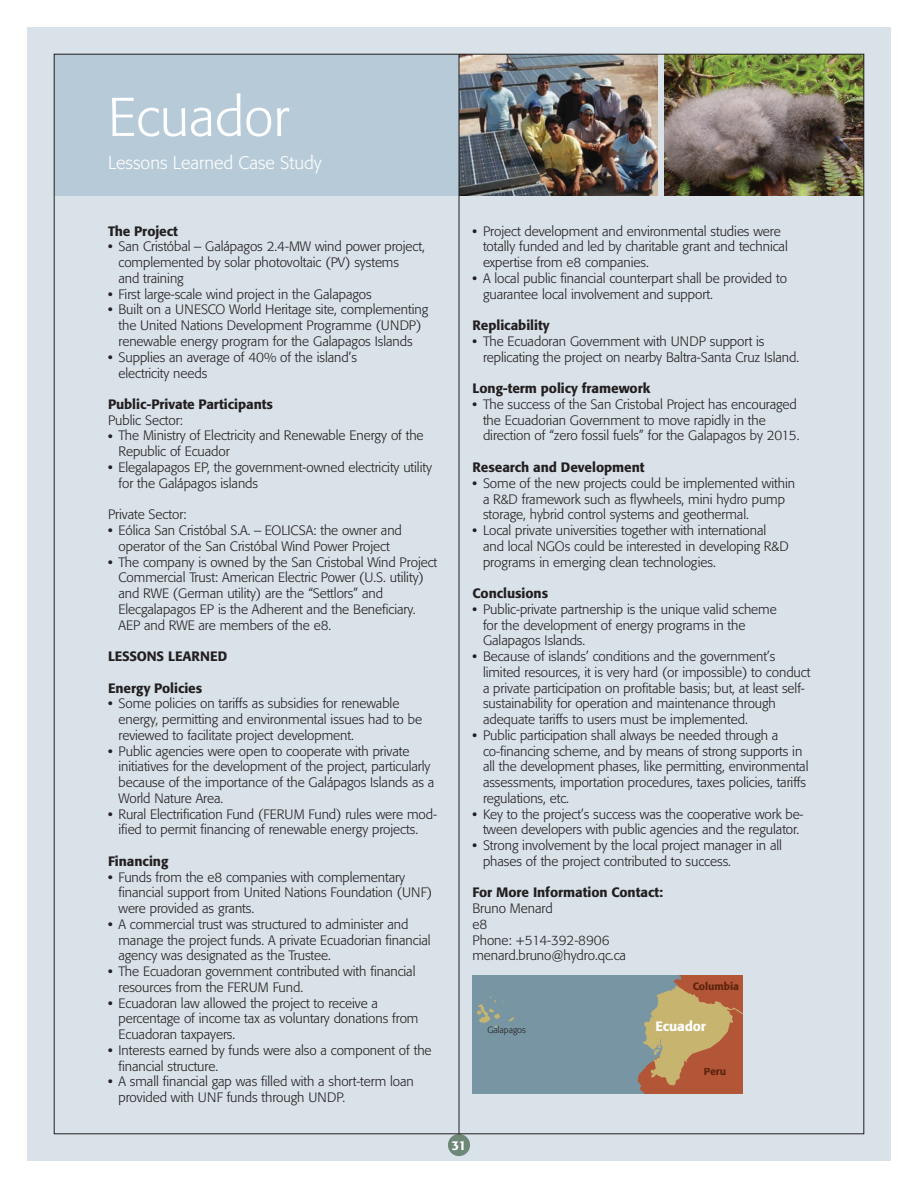
<style>
.page{position:relative;width:918px;height:1188px;background:#fff}
.page>*{position:absolute;margin:0;border:0;box-sizing:border-box;transform-origin:0 0}
.t1{font:300 54px "Formata";color:#fff}
.t2{font:300 18px "Formata";color:#fff}
.t3{font:300 13.5px/15.8px "Formata";letter-spacing:-.005em;color:#231f20}
.t4{font:500 13.5px "Formata";letter-spacing:-.005em;color:#231f20}
.t5{font:500 13.5px "Formata";letter-spacing:-.005em;color:#fff}
.t6{font:500 12.75px "Formata";color:#fff}
.t7{font:500 10.5px "Formata";letter-spacing:-.005em;color:#5c240d}
.t8{font:300 9px "Formata";letter-spacing:-.005em;color:#231f20}
.s1{font-weight:500}
</style>
<div class="page">
<div style="left:27px;top:27px;width:864px;height:1134px;background:#d9e2e9"></div>
<img style="left:664px;top:56px;width:198px;height:140px">
<img style="left:460px;top:56px;width:198px;height:140px">
<div style="left:54px;top:54px;width:405px;height:142px;background:#b6cad7"></div>
<hr style="left:459px;top:54px;width:1px;height:1080px;background:#231f20">
<div style="left:448px;top:1134px;width:22px;height:22px;background:#6e8878;border-radius:50%"></div>
<div style="left:472px;top:975px;width:270px;height:118px;background:#7895a3"></div>
<svg style="left:638px;top:975px;width:104px;height:118px;background:#b2875f"></svg>
<svg style="left:477px;top:996px;width:37px;height:32px"></svg>
<div style="left:693px;top:981px;width:46px;height:9px;background:#b35537"></div>
<div style="left:705px;top:1068px;width:21px;height:8px;background:#b35537"></div>
<h1 class="t1" style="left:108px;top:85px;width:183px">Ecuador</h1>
<h2 class="t2" style="left:108px;top:153px;width:215px">Lessons Learned Case Study</h2>
<p class="t4" style="left:108px;top:223px;width:72px">The Project</p>
<p class="t3" style="left:119px;top:239px;width:308px;text-indent:-11px"><span class="s1">•</span> San Cristóbal – Galápagos 2.4-MW wind power project, complemented by solar photovoltaic (PV) systems<br>and training</p>
<p class="t3" style="left:108px;top:286px;width:265px"><span class="s1">•</span> First large-scale wind project in the Galapagos</p>
<p class="t3" style="left:108px;top:302px;width:322px;text-align:center"><span class="s1">•</span> Built on a UNESCO World Heritage site, complementing the United Nations Development Programme (UNDP) renewable energy program for the Galapagos Islands</p>
<p class="t3" style="left:119px;top:349px;width:240px;text-indent:-11px"><span class="s1">•</span> Supplies an average of 40% of the island’s electricity needs</p>
<p class="t4" style="left:108px;top:396px;width:167px">Public-Private Participants</p>
<p class="t3" style="left:108px;top:412px;width:76px">Public Sector:</p>
<p class="t3" style="left:119px;top:428px;width:307px;text-indent:-11px"><span class="s1">•</span> The Ministry of Electricity and Renewable Energy of the<br>Republic of Ecuador</p>
<p class="t3" style="left:119px;top:460px;width:315px;text-indent:-11px"><span class="s1">•</span> Elegalapagos EP, the government-owned electricity utility for the Galápagos islands</p>
<p class="t3" style="left:108px;top:507px;width:80px">Private Sector:</p>
<p class="t3" style="left:108px;top:523px;width:295px;text-align:center"><span class="s1">•</span> Eólica San Cristóbal S.A. – EOLICSA: the owner and operator of the San Cristóbal Wind Power Project</p>
<p class="t3" style="left:119px;top:554px;width:320px;text-indent:-11px"><span class="s1">•</span> The company is owned by the San Cristobal Wind Project Commercial Trust: American Electric Power (U.S. utility) and RWE (German utility) are the “Settlors” and Elecgalapagos EP is the Adherent and the Beneficiary.<br>AEP and RWE are members of the e8.</p>
<p class="t4" style="left:108px;top:648px;width:121px">LESSONS LEARNED</p>
<p class="t4" style="left:108px;top:679px;width:96px">Energy Policies</p>
<p class="t3" style="left:119px;top:696px;width:305px;text-indent:-11px"><span class="s1">•</span> Some policies on tariffs as subsidies for renewable energy, permitting and environmental issues had to be reviewed to facilitate project development.</p>
<p class="t3" style="left:119px;top:743px;width:317px;text-indent:-11px"><span class="s1">•</span> Public agencies were open to cooperate with private initiatives for the development of the project, particularly because of the importance of the Galápagos Islands as a World Nature Area.</p>
<p class="t3" style="left:119px;top:806px;width:320px;text-indent:-11px"><span class="s1">•</span> Rural Electrification Fund (FERUM Fund) rules were mod&shy;ified to permit financing of renewable energy projects.</p>
<p class="t4" style="left:108px;top:853px;width:62px">Financing</p>
<p class="t3" style="left:119px;top:869px;width:315px;text-indent:-11px"><span class="s1">•</span> Funds from the e8 companies with complementary financial support from United Nations Foundation (UNF) were provided as grants.</p>
<p class="t3" style="left:119px;top:916px;width:314px;text-indent:-11px"><span class="s1">•</span> A commercial trust was structured to administer and manage the project funds. A private Ecuadorian financial agency was designated as the Trustee.</p>
<p class="t3" style="left:119px;top:964px;width:299px;text-indent:-11px"><span class="s1">•</span> The Ecuadoran government contributed with financial resources from the FERUM Fund.</p>
<p class="t3" style="left:119px;top:995px;width:302px;text-indent:-11px"><span class="s1">•</span> Ecuadoran law allowed the project to receive a percentage of income tax as voluntary donations from<br>Ecuadoran taxpayers.</p>
<p class="t3" style="left:119px;top:1042px;width:315px;text-indent:-11px"><span class="s1">•</span> Interests earned by funds were also a component of the financial structure.</p>
<p class="t3" style="left:119px;top:1074px;width:297px;text-indent:-11px"><span class="s1">•</span> A small financial gap was filled with a short-term loan provided with UNF funds through UNDP.</p>
<p class="t3" style="left:483px;top:223px;width:306px;text-indent:-11px"><span class="s1">•</span> Project development and environmental studies were totally funded and led by charitable grant and technical expertise from e8 companies.</p>
<p class="t3" style="left:483px;top:270px;width:305px;text-indent:-11px"><span class="s1">•</span> A local public financial counterpart shall be provided to guarantee local involvement and support.</p>
<p class="t4" style="left:472px;top:317px;width:78px">Replicability</p>
<p class="t3" style="left:483px;top:333px;width:318px;text-indent:-11px"><span class="s1">•</span> The Ecuadoran Government with UNDP support is replicating the project on nearby Baltra-Santa Cruz Island.</p>
<p class="t4" style="left:472px;top:380px;width:179px">Long-term policy framework</p>
<p class="t3" style="left:483px;top:396px;width:318px;text-indent:-11px"><span class="s1">•</span> The success of the San Cristobal Project has encouraged the Ecuadorian Government to move rapidly in the direction of “zero fossil fuels” for the Galapagos by 2015.</p>
<p class="t4" style="left:472px;top:459px;width:174px">Research and Development</p>
<p class="t3" style="left:483px;top:475px;width:314px;text-indent:-11px"><span class="s1">•</span> Some of the new projects could be implemented within a R&amp;D framework such as flywheels, mini hydro pump storage, hybrid control systems and geothermal.</p>
<p class="t3" style="left:483px;top:523px;width:307px;text-indent:-11px"><span class="s1">•</span> Local private universities together with international and local NGOs could be interested in developing R&amp;D programs in emerging clean technologies.</p>
<p class="t4" style="left:472px;top:585px;width:77px">Conclusions</p>
<p class="t3" style="left:483px;top:601px;width:295px;text-indent:-11px"><span class="s1">•</span> Public-private partnership is the unique valid scheme for the development of energy programs in the<br>Galapagos Islands.</p>
<p class="t3" style="left:483px;top:649px;width:329px;text-indent:-11px"><span class="s1">•</span> Because of islands’ conditions and the government’s limited resources, it is very hard (or impossible) to conduct a private participation on profitable basis; but, at least self&shy;sustainability for operation and maintenance through adequate tariffs to users must be implemented.</p>
<p class="t3" style="left:483px;top:727px;width:327px;text-indent:-11px"><span class="s1">•</span> Public participation shall always be needed through a co-financing scheme, and by means of strong supports in all the development phases, like permitting, environmental assessments, importation procedures, taxes policies, tariffs regulations, etc.</p>
<p class="t3" style="left:472px;top:806px;width:333px;text-align:center"><span class="s1">•</span> Key to the project’s success was the cooperative work be&shy;tween developers with public agencies and the regulator.</p>
<p class="t3" style="left:483px;top:838px;width:301px;text-indent:-11px"><span class="s1">•</span> Strong involvement by the local project manager in all phases of the project contributed to success.</p>
<p class="t4" style="left:472px;top:884px;width:192px">For More Information Contact:</p>
<p class="t3" style="left:472px;top:901px;width:155px">Bruno Menard<br>e8<br>Phone: +514-392-8906 menard.bruno@hydro.qc.ca</p>
<p class="t8" style="left:487px;top:1025px;width:40px">Galapagos</p>
<p class="t7" style="left:693px;top:979px;width:48px">Columbia</p>
<p class="t5" style="left:655px;top:1018px;width:52px">Ecuador</p>
<p class="t7" style="left:704px;top:1065px;width:24px">Peru</p>
<p class="t6" style="left:452px;top:1137px;width:16px">31</p>
</div>
